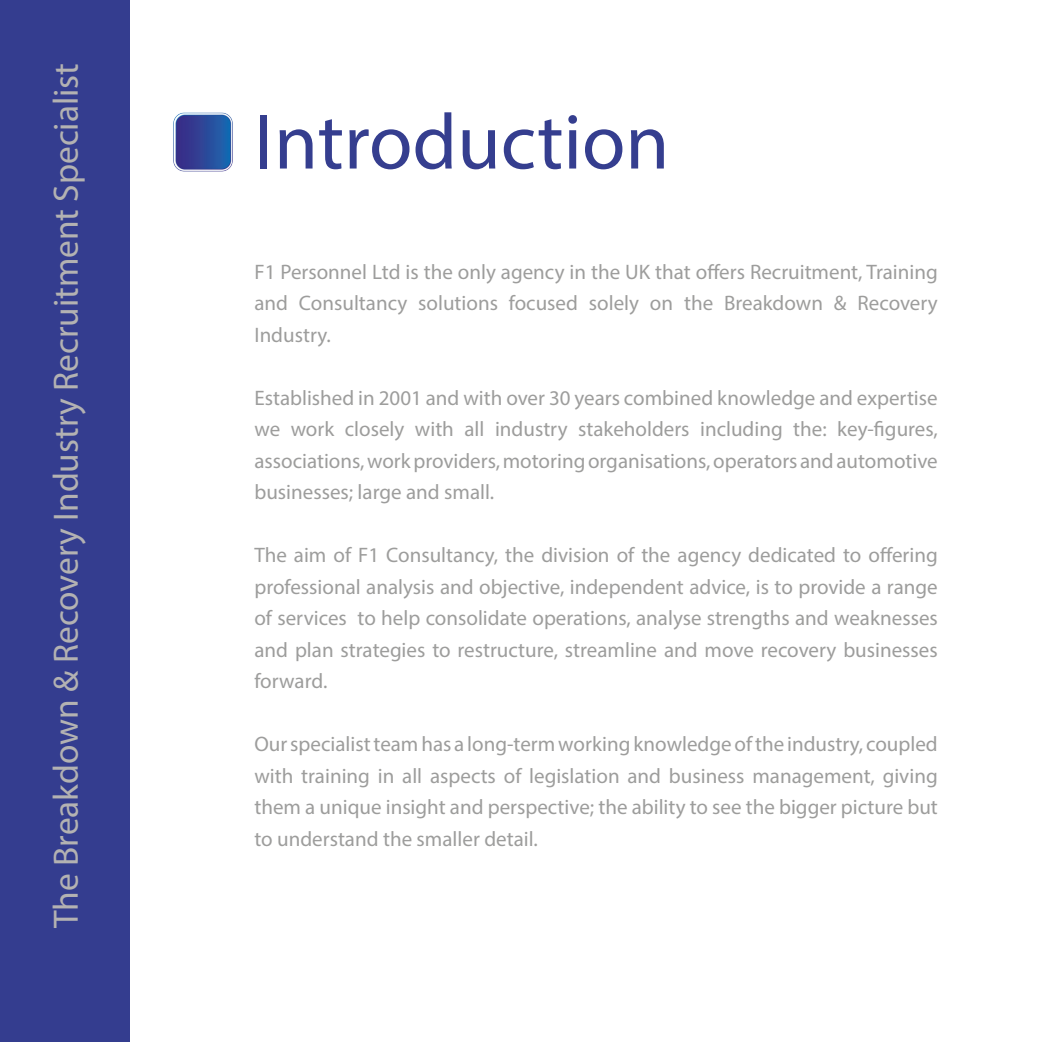
<style>
.page{position:relative;width:1042px;height:1042px;background:#fff}
.page>*{position:absolute;margin:0;border:0;box-sizing:border-box;transform-origin:0 0}
.t1{font:79.1px "Myriad Pro";color:#353e8f}
.t2{font:35.35px "Myriad Pro";color:#b3b2b2}
.t3{font:21px/31.5px "Myriad Pro";color:#9d9d9c;text-align:justify}
</style>
<div class="page">
<div style="left:0;top:0;width:129px;height:1042px;background:#343d8f"></div>
<img style="left:173px;top:112px;width:60px;height:60px">
<h2 class="t2" style="left:44px;top:928px;width:866px;rotate:-90deg">The Breakdown &amp; Recovery Industry Recruitment Specialist</h2>
<h1 class="t1" style="left:254px;top:93px;width:416px">Introduction</h1>
<p class="t3" style="left:254px;top:256px;width:685px">F1 Personnel Ltd is the only agency in the UK that offers Recruitment, Training and Consultancy solutions focused solely on the Breakdown &amp; Recovery Industry.</p>
<p class="t3" style="left:254px;top:382px;width:685px">Established in 2001 and with over 30 years combined knowledge and expertise we work closely with all industry stakeholders including the: key-figures, associations, work providers, motoring organisations, operators and automotive businesses; large and small.</p>
<p class="t3" style="left:254px;top:539px;width:685px">The aim of F1 Consultancy, the division of the agency dedicated to offering professional analysis and objective, independent advice, is to provide a range of services to help consolidate operations, analyse strengths and weaknesses and plan strategies to restructure, streamline and move recovery businesses forward.</p>
<p class="t3" style="left:254px;top:728px;width:685px">Our specialist team has a long-term working knowledge of the industry, coupled with training in all aspects of legislation and business management, giving them a unique insight and perspective; the ability to see the bigger picture but to understand the smaller detail.</p>
</div>
